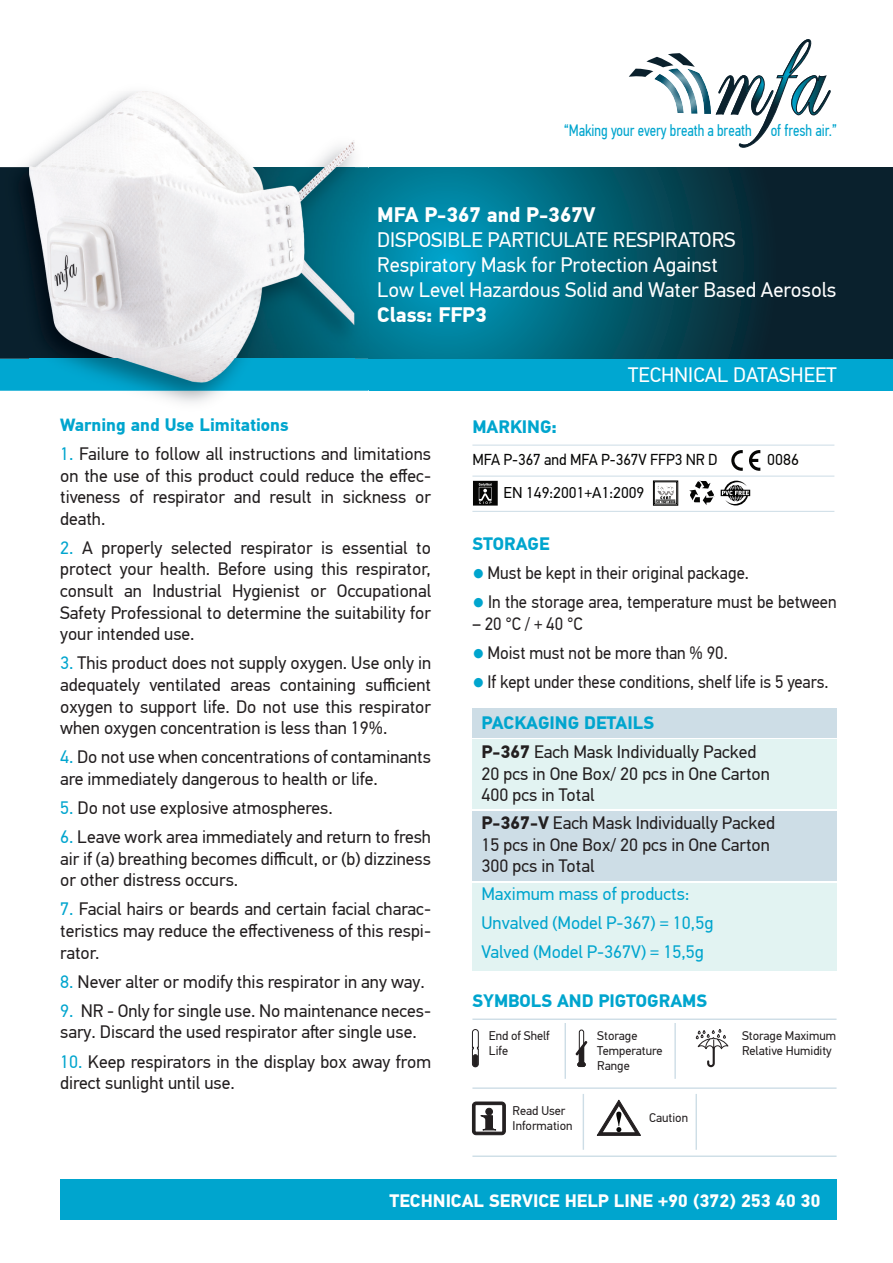
<style>
.page{position:relative;width:893px;height:1263px;background:#fff}
.page>*{position:absolute;margin:0;border:0;box-sizing:border-box;transform-origin:0 0}
.t1{font:21px/25.2px "PF Din Text Pro";color:#fff}
.t2{font:700 21px "PF Din Text Pro";color:#fff}
.t3{font:20.85px "PF Din Text Pro";color:#fff}
.t4{font:18px/21.6px "PF Din Text Pro";color:#231f20}
.t5{font:18px "PF Din Text Pro";color:#231f20;scale:.94 1}
.t6{font:18px/29.1px "PF Din Text Pro";color:#00a5ce}
.t7{font:700 18px "PF Din Text Pro";color:#00a5ce}
.t8{font:700 18px "PF Din Text Pro";color:#fff}
.t9{font:16.5px "PF Din Text Cond Pro";color:#00a5ce;scale:.92 1}
.t10{font:15.9px "PF Din Text Pro";color:#050504;scale:.96 1}
.t11{font:15.9px "PF Din Text Pro";color:#050504}
.t12{font:15.6px "PF Din Text Pro";color:#050504}
.t13{font:12.6px/15.1px "PF Din Text Pro";color:#231f20}
.s1{color:#00a5ce}
.s2{font-size:15px;color:#00a5ce}
.s3{font-weight:700;color:#00a5ce}
.s4{font-weight:700}
</style>
<div class="page">
<svg style="left:368px;top:167px;width:525px;height:192px;background:#03566a"></svg>
<div style="left:0;top:359px;width:893px;height:32px;background:#00a7d1"></div>
<svg style="left:629px;top:39px;width:202px;height:109px"></svg>
<hr style="left:472px;top:1018px;width:364px;height:2px;background:#cddde6">
<hr style="left:472px;top:1087px;width:364px;height:2px;background:#cddde6">
<hr style="left:472px;top:1155px;width:364px;height:2px;background:#cddde6">
<svg style="left:472px;top:1029px;width:7px;height:38px"></svg>
<svg style="left:575px;top:1029px;width:13px;height:38px"></svg>
<svg style="left:696px;top:1029px;width:33px;height:39px"></svg>
<svg style="left:472px;top:1101px;width:34px;height:34px"></svg>
<svg style="left:596px;top:1099px;width:45px;height:37px"></svg>
<hr style="left:565px;top:1023px;width:1px;height:56px;background:#cddde6">
<hr style="left:583px;top:1094px;width:1px;height:56px;background:#cddde6">
<hr style="left:696px;top:1094px;width:1px;height:56px;background:#cddde6">
<hr style="left:674px;top:1023px;width:2px;height:56px;background:#cddde6">
<div style="left:472px;top:811px;width:364px;height:69px;background:#cddde6"></div>
<div style="left:60px;top:1179px;width:776px;height:41px;background:#00a5ce"></div>
<div style="left:472px;top:708px;width:364px;height:29px;background:#cddde6"></div>
<div style="left:472px;top:739px;width:364px;height:70px;background:#e2f3f2"></div>
<div style="left:472px;top:883px;width:364px;height:88px;background:#e2f3f2"></div>
<svg style="left:731px;top:450px;width:29px;height:21px"></svg>
<svg style="left:689px;top:481px;width:25px;height:24px"></svg>
<svg style="left:721px;top:481px;width:29px;height:24px"></svg>
<svg style="left:473px;top:481px;width:25px;height:25px"></svg>
<svg style="left:653px;top:481px;width:25px;height:24px"></svg>
<div style="left:654px;top:482px;width:23px;height:22px;border:1px solid #050504"></div>
<svg style="left:656px;top:484px;width:19px;height:19px"></svg>
<hr style="left:472px;top:445px;width:362px;height:1px;background:#cddde6">
<hr style="left:472px;top:476px;width:362px;height:1px;background:#cddde6">
<hr style="left:472px;top:511px;width:362px;height:1px;background:#cddde6">
<img style="left:24px;top:163px;width:5px;height:4px">
<img style="left:0;top:167px;width:368px;height:236px">
<img style="left:29px;top:91px;width:325px;height:291px">
<p class="t9" style="left:564px;top:124px;width:297px">“Making your every breath a breath of fresh air.”</p>
<p class="t2" style="left:377px;top:206px;width:220px">MFA P-367 and P-367V</p>
<p class="t1" style="left:377px;top:228px;width:461px">DISPOSIBLE PARTICULATE RESPIRATORS<br>Respiratory Mask for Protection Against<br>Low Level Hazardous Solid and Water Based Aerosols</p>
<p class="t2" style="left:377px;top:307px;width:111px">Class: FFP3</p>
<p class="t7" style="left:60px;top:417px;width:230px">Warning and Use Limitations</p>
<p class="t4" style="left:60px;top:444px;width:372px;text-align:justify"><span class="s1">1.</span> Failure to follow all instructions and limitations on the use of this product could reduce the effec&shy;tiveness of respirator and result in sickness or death.</p>
<p class="t4" style="left:60px;top:538px;width:372px;text-align:justify"><span class="s1">2.</span> A properly selected respirator is essential to protect your health. Before using this respirator, consult an Industrial Hygienist or Occupational Safety Professional to determine the suitability for your intended use.</p>
<p class="t4" style="left:60px;top:653px;width:372px;text-align:justify"><span class="s1">3.</span> This product does not supply oxygen. Use only in adequately ventilated areas containing sufficient oxygen to support life. Do not use this respirator when oxygen concentration is less than 19%.</p>
<p class="t4" style="left:60px;top:747px;width:372px"><span class="s1">4.</span> Do not use when concentrations of contaminants are immediately dangerous to health or life.</p>
<p class="t4" style="left:60px;top:798px;width:274px"><span class="s1">5.</span> Do not use explosive atmospheres.</p>
<p class="t4" style="left:60px;top:827px;width:372px;text-align:justify"><span class="s1">6.</span> Leave work area immediately and return to fresh air if (a) breathing becomes difficult, or (b) dizziness or other distress occurs.</p>
<p class="t4" style="left:60px;top:899px;width:372px;text-align:justify"><span class="s1">7.</span> Facial hairs or beards and certain facial charac&shy;teristics may reduce the effectiveness of this respi&shy;rator.</p>
<p class="t4" style="left:60px;top:972px;width:366px"><span class="s1">8.</span> Never alter or modify this respirator in any way.</p>
<p class="t4" style="left:60px;top:1001px;width:372px"><span class="s1">9.</span> NR - Only for single use. No maintenance neces&shy;sary. Discard the used respirator aſter single use.</p>
<p class="t4" style="left:60px;top:1051px;width:372px"><span class="s1">10.</span> Keep respirators in the display box away from direct sunlight until use.</p>
<p class="t7" style="left:472px;top:419px;width:86px">MARKING:</p>
<p class="t3" style="left:628px;top:366px;width:210px">TECHNICAL DATASHEET</p>
<p class="t10" style="left:472px;top:452px;width:257px">MFA P-367 and MFA P-367V FFP3 NR D</p>
<p class="t12" style="left:504px;top:485px;width:142px">EN 149:2001+A1:2009</p>
<p class="t11" style="left:767px;top:452px;width:33px">0086</p>
<p class="t7" style="left:472px;top:537px;width:79px">STORAGE</p>
<p class="t5" style="left:472px;top:565px;width:296px"><span class="s2">●</span> Must be kept in their original package.</p>
<p class="t5" style="left:472px;top:594px;width:389px"><span class="s2">●</span> In the storage area, temperature must be between</p>
<p class="t5" style="left:472px;top:616px;width:119px">– 20 °C / + 40 °C</p>
<p class="t5" style="left:472px;top:645px;width:273px"><span class="s2">●</span> Moist must not be more than % 90.</p>
<p class="t5" style="left:472px;top:674px;width:381px"><span class="s2">●</span> If kept under these conditions, shelf life is 5 years.</p>
<p class="t4" style="left:481px;top:709px;width:276px;line-height:29.1px"><span class="s3">PACKAGING DETAILS<br></span><span class="s4">P-367</span> Each Mask Individually Packed</p>
<p class="t4" style="left:481px;top:764px;width:290px">20 pcs in One Box/ 20 pcs in One Carton<br>400 pcs in Total</p>
<p class="t4" style="left:481px;top:813px;width:295px"><span class="s4">P-367-V</span> Each Mask Individually Packed<br>15 pcs in One Box/ 20 pcs in One Carton<br>300 pcs in Total</p>
<p class="t6" style="left:481px;top:880px;width:234px">Maximum mass of products:<br>Unvalved (Model P-367) = 10,5g<br>Valved (Model P-367V) = 15,5g</p>
<p class="t7" style="left:472px;top:990px;width:236px">SYMBOLS AND PIGTOGRAMS</p>
<p class="t13" style="left:489px;top:1028px;width:62px">End of Shelf<br>Life</p>
<p class="t13" style="left:597px;top:1028px;width:67px">Storage<br>Temperature<br>Range</p>
<p class="t13" style="left:742px;top:1028px;width:96px">Storage Maximum<br>Relative Humidity</p>
<p class="t13" style="left:513px;top:1104px;width:61px">Read User<br>Information</p>
<p class="t13" style="left:649px;top:1110px;width:40px">Caution</p>
<p class="t8" style="left:389px;top:1194px;width:432px">TECHNICAL SERVICE HELP LINE +90 (372) 253 40 30</p>
</div>
